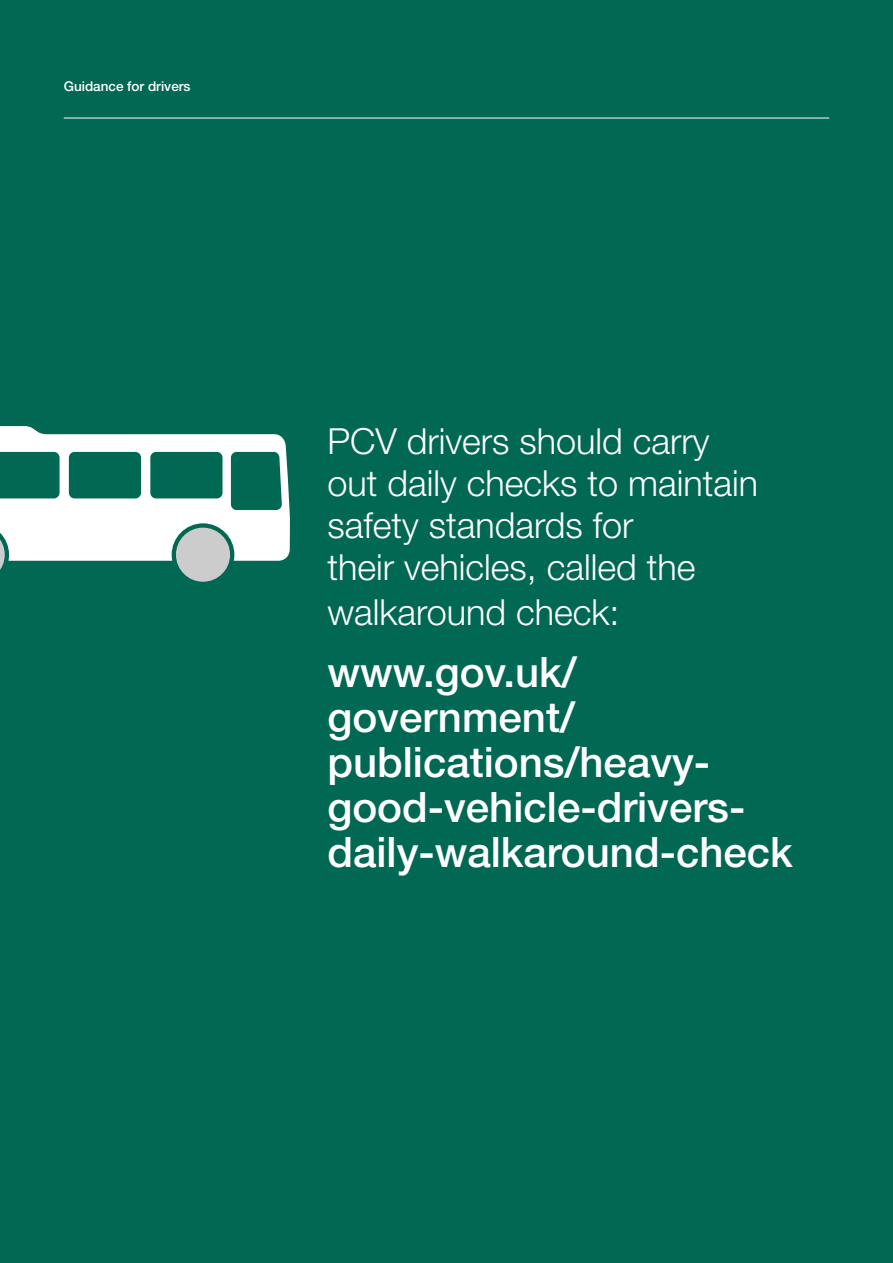
<style>
.page{position:relative;width:893px;height:1263px;background:#006853}
.page>*{position:absolute;margin:0;border:0;box-sizing:border-box;transform-origin:0 0}
.t1{font:500 42px/45px "Helvetica Neue";color:#fff}
.Section_intro{font:300 36px/42.8px "Helvetica Neue";color:#fff}
.t2{font:500 13.5px "Helvetica Neue";color:#fff}
</style>
<div class="page">
<hr style="left:64px;top:118px;width:765px;height:1px;background:#fff">
<svg style="left:0;top:426px;width:290px;height:156px"></svg>
<p class="t2" style="left:64px;top:78px;width:128px">Guidance for drivers</p>
<p class="Section_intro" style="left:327px;top:419px;width:432px">PCV drivers should carry out daily checks to maintain safety standards for<br>their vehicles, called the walkaround check:</p>
<p class="t1" style="left:327px;top:649px;width:467px">www.gov.uk/ government/ publications/heavy&shy;good-vehicle-drivers&shy;daily-walkaround-check</p>
</div>
